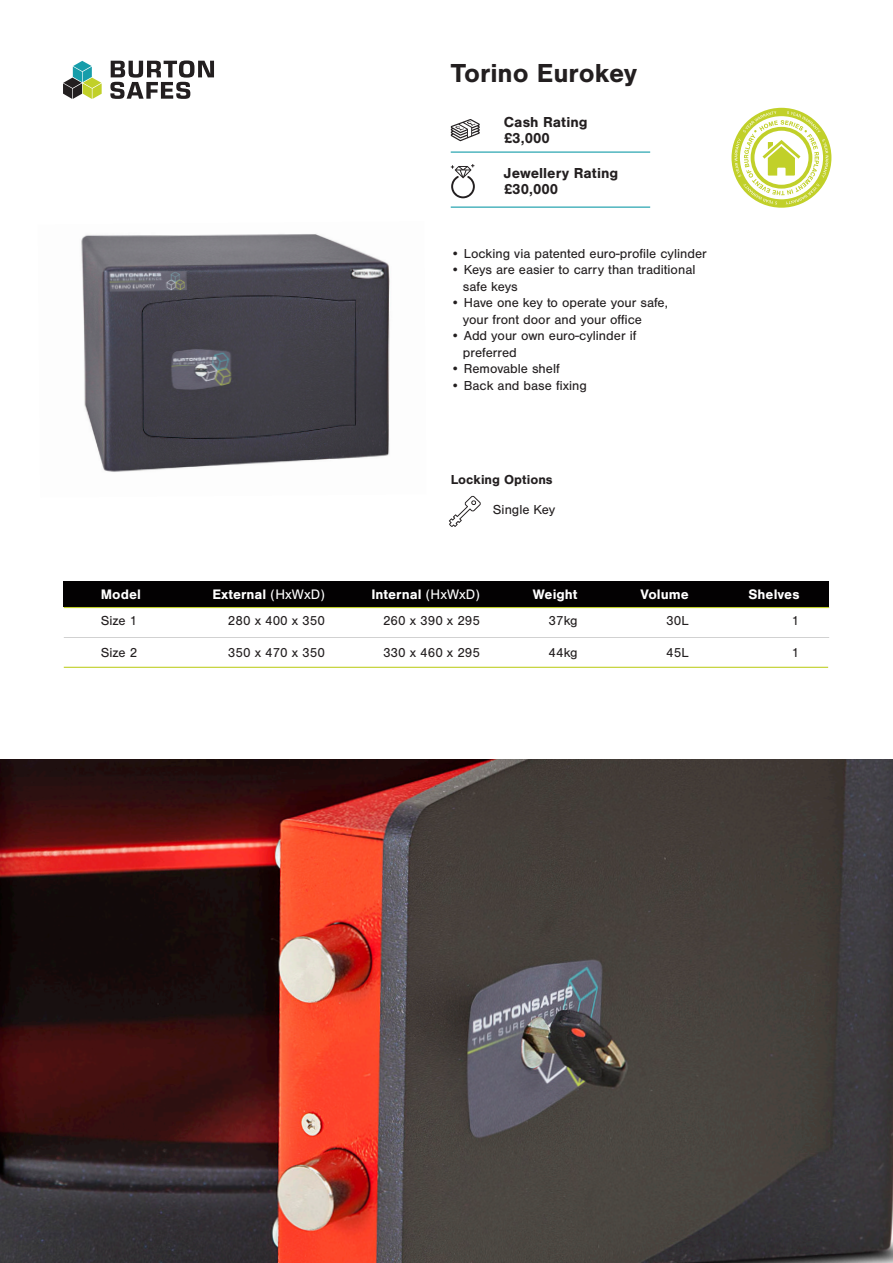
<style>
.page{position:relative;width:893px;height:1263px;background:#fff}
.page>*{position:absolute;margin:0;border:0;box-sizing:border-box;transform-origin:0 0}
.t1{font:700 27px "Nimbus San";color:#231f20}
.t2{font:700 15px "Nimbus San";color:#231f20}
.t3{font:700 14.25px "Nimbus San";color:#fff}
.t4{font:13.5px/16.5px "Nimbus San";color:#231f20}
.t5{font:700 13.5px "Nimbus San";color:#231f20}
.s1{font-weight:400}
</style>
<div class="page">
<div style="left:64px;top:582px;width:765px;height:25px;background:#030102"></div>
<hr style="left:64px;top:637px;width:765px;height:1px;background:#000">
<hr style="left:64px;top:667px;width:764px;height:1px;background:#c1d029">
<hr style="left:64px;top:607px;width:765px;height:1px;background:#c1d029">
<img style="left:81px;top:234px;width:309px;height:238px">
<hr style="left:451px;top:152px;width:199px;height:1px;background:#169daa">
<hr style="left:451px;top:207px;width:199px;height:1px;background:#169daa">
<svg style="left:451px;top:164px;width:24px;height:34px"></svg>
<svg style="left:451px;top:119px;width:29px;height:22px"></svg>
<svg style="left:449px;top:496px;width:32px;height:31px"></svg>
<svg style="left:731px;top:108px;width:100px;height:100px"></svg>
<svg style="left:63px;top:61px;width:39px;height:38px"></svg>
<svg style="left:110px;top:60px;width:104px;height:39px"></svg>
<img style="left:0;top:759px;width:893px;height:504px">
<p class="t1" style="left:451px;top:58px;width:188px">Torino Eurokey</p>
<p class="t2" style="left:504px;top:113px;width:85px">Cash Rating</p>
<p class="t2" style="left:504px;top:130px;width:48px">£3,000</p>
<p class="t2" style="left:504px;top:164px;width:116px">Jewellery Rating</p>
<p class="t2" style="left:504px;top:181px;width:56px">£30,000</p>
<p class="t4" style="left:451px;top:245px;width:258px">• Locking via patented euro-profile cylinder</p>
<p class="t4" style="left:463px;top:261px;width:234px;text-indent:-12px">• Keys are easier to carry than traditional safe keys</p>
<p class="t4" style="left:463px;top:294px;width:207px;text-indent:-12px">• Have one key to operate your safe, your front door and your office</p>
<p class="t4" style="left:463px;top:327px;width:175px;text-indent:-12px">• Add your own euro-cylinder if preferred</p>
<p class="t4" style="left:451px;top:360px;width:110px">• Removable shelf</p>
<p class="t4" style="left:451px;top:377px;width:137px">• Back and base fixing</p>
<p class="t5" style="left:451px;top:471px;width:103px">Locking Options</p>
<p class="t4" style="left:493px;top:502px;width:64px">Single Key</p>
<p class="t3" style="left:101px;top:586px;width:42px">Model</p>
<p class="t3" style="left:213px;top:586px;width:114px">External <span class="s1">(HxWxD)</span></p>
<p class="t3" style="left:371px;top:586px;width:110px">Internal <span class="s1">(HxWxD)</span></p>
<p class="t3" style="left:533px;top:586px;width:46px">Weight</p>
<p class="t3" style="left:640px;top:586px;width:50px">Volume</p>
<p class="t3" style="left:748px;top:586px;width:53px">Shelves</p>
<p class="t4" style="left:101px;top:613px;width:38px">Size 1</p>
<p class="t4" style="left:101px;top:645px;width:38px">Size 2</p>
<p class="t4" style="left:228px;top:613px;width:99px">280 x 400 x 350</p>
<p class="t4" style="left:228px;top:645px;width:99px">350 x 470 x 350</p>
<p class="t4" style="left:383px;top:613px;width:99px">260 x 390 x 295</p>
<p class="t4" style="left:383px;top:645px;width:99px">330 x 460 x 295</p>
<p class="t4" style="left:549px;top:645px;width:31px">44kg</p>
<p class="t4" style="left:549px;top:613px;width:31px">37kg</p>
<p class="t4" style="left:666px;top:613px;width:24px">30L</p>
<p class="t4" style="left:666px;top:645px;width:24px">45L</p>
<p class="t4" style="left:792px;top:613px;width:9px">1</p>
<p class="t4" style="left:792px;top:645px;width:9px">1</p>
</div>
